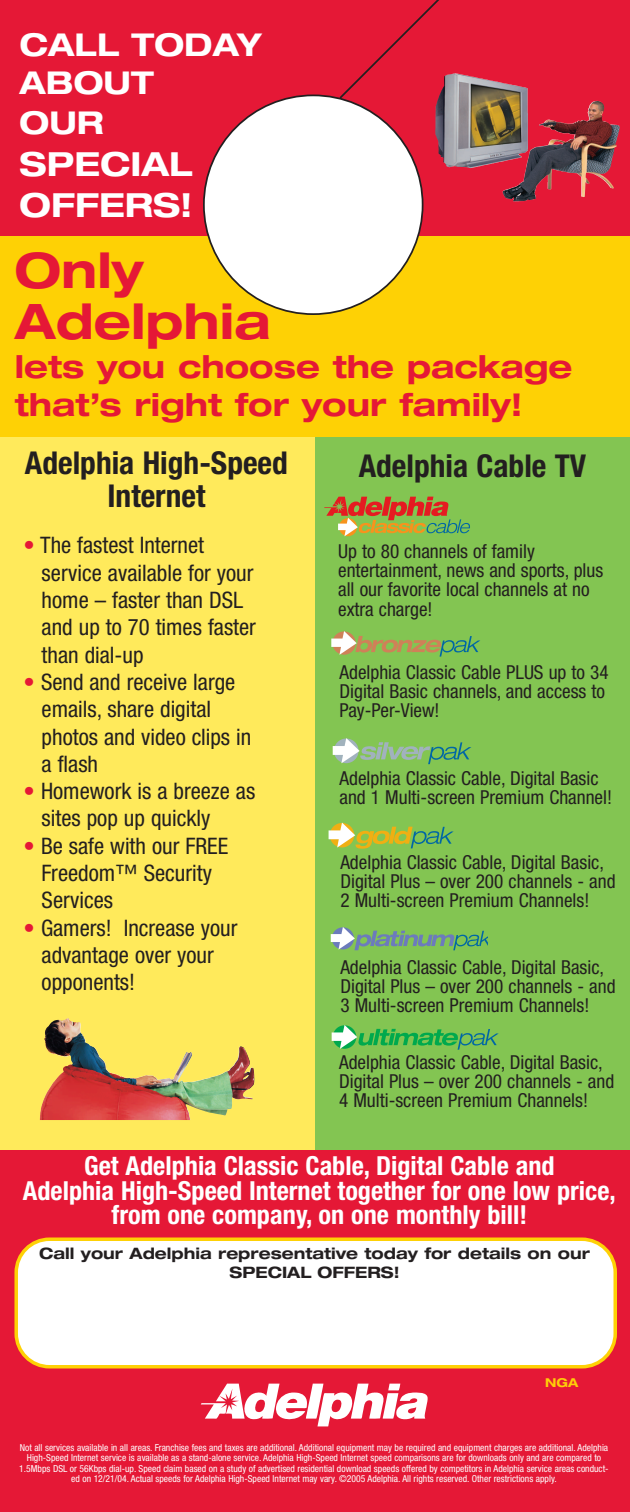
<style>
.page{position:relative;width:630px;height:1512px;background:#fff}
.page>*{position:absolute;margin:0;border:0;box-sizing:border-box;transform-origin:0 0}
.t1{font:700 expanded 49px/50.8px "Helvetica Neue";color:#e51836}
.t2{font:700 expanded 33.25px/40.8px "Helvetica Neue";color:#fff}
.t3{font:700 expanded 31.5px/38.5px "Helvetica Neue";color:#e51836}
.t4{font:700 condensed 31.5px/33.2px "Helvetica Neue";color:#231f20;text-align:center}
.t5{font:700 expanded 31.5px/39px "Helvetica Neue";color:#fff}
.t6{font:700 condensed 26.25px/24.5px "Helvetica Neue";color:#fff;text-align:center}
.t7{font:condensed 22.75px/27.3px "Helvetica Neue";color:#231f20}
.t8{font:condensed 19.25px/19.2px "Helvetica Neue";color:#231f20}
.t9{font:700 expanded 15.75px/18.9px "Helvetica Neue";color:#231f20;text-align:center}
.t10{font:700 expanded 12.25px "Helvetica Neue";color:#fece08}
.t11{font:condensed 9.62px/10.5px "Helvetica Neue";color:#fff;text-align:center}
.s1{color:#e51836}
</style>
<div class="page">
<div style="left:0;top:1150px;width:630px;height:362px;background:#e51836"></div>
<div style="left:312px;top:144px;width:318px;height:1006px;background:#83c552"></div>
<div style="left:0;top:133px;width:315px;height:1017px;background:#ffea5b"></div>
<div style="left:0;top:126px;width:630px;height:311px;background:#fed105"></div>
<div style="left:0;top:0;width:630px;height:236px;background:#e51836"></div>
<img style="left:201px;top:1384px;width:227px;height:42px">
<svg style="left:14px;top:1238px;width:603px;height:130px;background:#fef9ee"></svg>
<img style="left:435px;top:73px;width:185px;height:95px">
<img style="left:68px;top:1018px;width:186px;height:65px">
<svg style="left:324px;top:497px;width:146px;height:39px"></svg>
<svg style="left:331px;top:631px;width:149px;height:26px"></svg>
<svg style="left:329px;top:823px;width:125px;height:26px"></svg>
<svg style="left:333px;top:738px;width:138px;height:26px"></svg>
<svg style="left:332px;top:1025px;width:167px;height:25px"></svg>
<svg style="left:331px;top:927px;width:156px;height:23px"></svg>
<svg style="left:343px;top:0;width:114px;height:100px"></svg>
<svg style="left:203px;top:94px;width:221px;height:221px"></svg>
<h3 class="t5" style="left:20px;top:28px;width:244px">CALL TODAY<br>ABOUT<br>OUR</h3>
<h2 class="t2" style="left:20px;top:147px;width:175px">SPECIAL<br>OFFERS!</h2>
<h1 class="t1" style="left:15px;top:250px;width:257px">Only<br>Adelphia</h1>
<h3 class="t3" style="left:15px;top:350px;width:559px">lets you choose the package that’s right for your family!</h3>
<h3 class="t4" style="left:25px;top:449px;width:265px">Adelphia High-Speed<br>Internet</h3>
<h3 class="t4" style="left:359px;top:452px;width:229px">Adelphia Cable TV</h3>
<h3 class="t7" style="left:42px;top:534px;width:216px;text-indent:-18px"><span class="s1">•</span> The fastest Internet service available for your home – faster than DSL and up to 70 times faster than dial-up</h3>
<h3 class="t7" style="left:42px;top:670px;width:211px;text-indent:-18px"><span class="s1">•</span> Send and receive large emails, share digital photos and video clips in a flash</h3>
<h3 class="t7" style="left:42px;top:779px;width:215px;text-indent:-18px"><span class="s1">•</span> Homework is a breeze as sites pop up quickly</h3>
<h3 class="t7" style="left:42px;top:834px;width:188px;text-indent:-18px"><span class="s1">•</span> Be safe with our FREE<br>Freedom™ Security<br>Services</h3>
<h3 class="t7" style="left:42px;top:916px;width:197px;text-indent:-18px"><span class="s1">•</span> Gamers! Increase your advantage over your opponents!</h3>
<h3 class="t8" style="left:338px;top:543px;width:267px">Up to 80 channels of family entertainment, news and sports, plus all our favorite local channels at no extra charge!</h3>
<h3 class="t8" style="left:339px;top:664px;width:271px">Adelphia Classic Cable PLUS up to 34<br>Digital Basic channels, and access to<br>Pay-Per-View!</h3>
<h3 class="t8" style="left:339px;top:770px;width:274px">Adelphia Classic Cable, Digital Basic and 1 Multi-screen Premium Channel!</h3>
<h3 class="t8" style="left:340px;top:854px;width:277px">Adelphia Classic Cable, Digital Basic,<br>Digital Plus – over 200 channels - and<br>2 Multi-screen Premium Channels!</h3>
<h3 class="t8" style="left:340px;top:959px;width:277px">Adelphia Classic Cable, Digital Basic,<br>Digital Plus – over 200 channels - and<br>3 Multi-screen Premium Channels!</h3>
<h3 class="t8" style="left:339px;top:1054px;width:277px">Adelphia Classic Cable, Digital Basic,<br>Digital Plus – over 200 channels - and<br>4 Multi-screen Premium Channels!</h3>
<h3 class="t6" style="left:23px;top:1156px;width:594px">Get Adelphia Classic Cable, Digital Cable and<br>Adelphia High-Speed Internet together for one low price, from one company, on one monthly bill!</h3>
<h3 class="t9" style="left:39px;top:1246px;width:552px">Call your Adelphia representative today for details on our<br>SPECIAL OFFERS!</h3>
<p class="t10" style="left:545px;top:1378px;width:35px">NGA</p>
<p class="t11" style="left:19px;top:1443px;width:591px">Not all services available in all areas. Franchise fees and taxes are additional. Additional equipment may be required and equipment charges are additional. Adelphia High-Speed Internet service is available as a stand-alone service. Adelphia High-Speed Internet speed comparisons are for downloads only and are compared to 1.5Mbps DSL or 56Kbps dial-up. Speed claim based on a study of advertised residential download speeds offered by competitors in Adelphia service areas conduct&shy;ed on 12/21/04. Actual speeds for Adelphia High-Speed Internet may vary. ©2005 Adelphia. All rights reserved. Other restrictions apply.</p>
</div>
